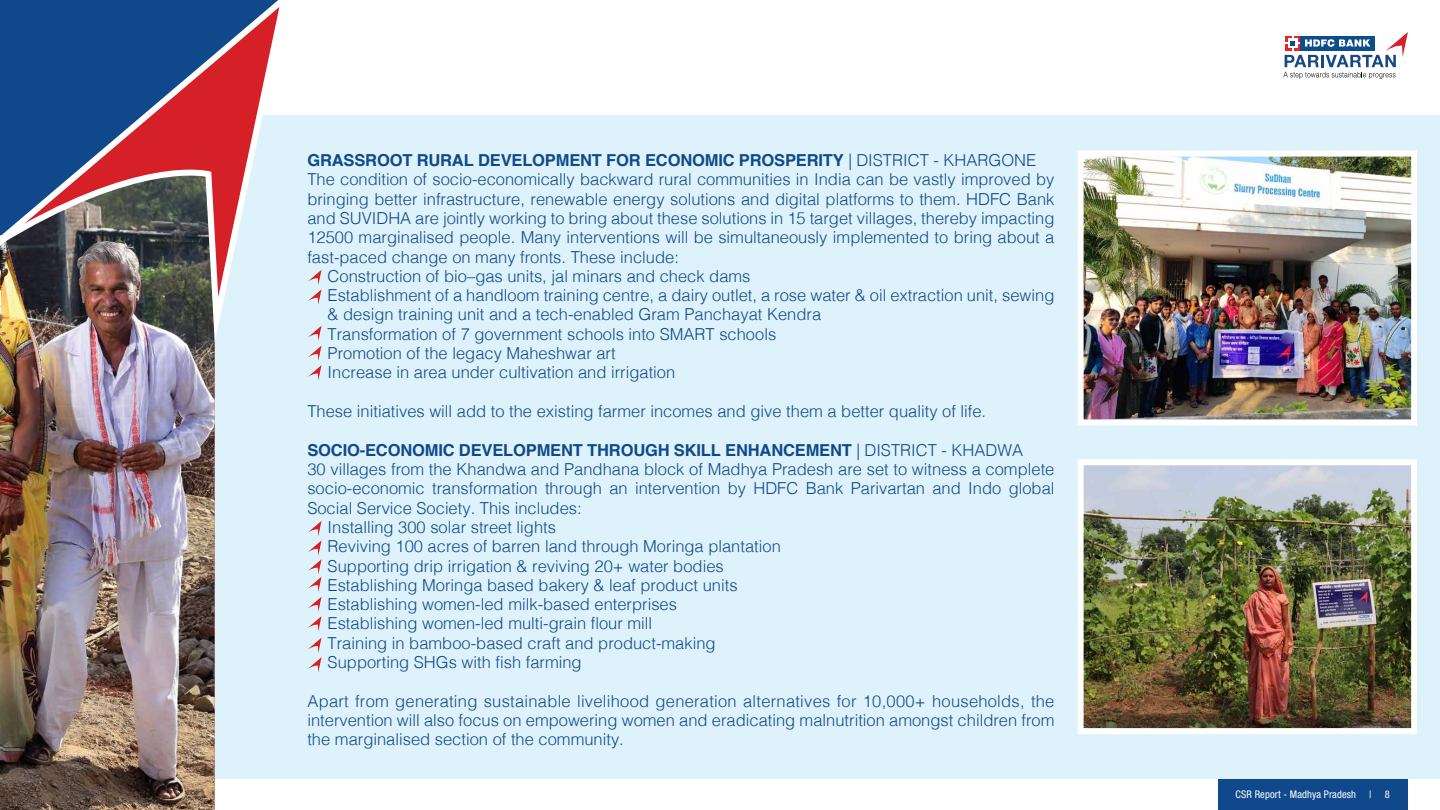
<style>
.page{position:relative;width:1440px;height:810px;background:#fff}
.page>*{position:absolute;margin:0;border:0;box-sizing:border-box;transform-origin:0 0}
.t1{font:300 16.5px/19.4px "Helvetica";color:#10498b;text-align:justify}
.t2{font:700 16.5px "Helvetica";letter-spacing:-.01em;color:#10498b}
.t3{font:condensed 10.5px "Helvetica Neue LT Std";letter-spacing:.01em;color:#fff}
.s1{font-weight:300}
</style>
<div class="page">
<div style="left:198px;top:115px;width:1242px;height:664px;background:#def2fb"></div>
<div style="left:1218px;top:779px;width:190px;height:31px;background:#10498b"></div>
<svg style="left:1283px;top:32px;width:125px;height:47px"></svg>
<img style="left:0;top:327px;width:218px;height:483px">
<svg style="left:308px;top:270px;width:14px;height:35px"></svg>
<svg style="left:308px;top:326px;width:14px;height:54px"></svg>
<svg style="left:308px;top:521px;width:14px;height:111px"></svg>
<svg style="left:308px;top:638px;width:14px;height:35px"></svg>
<img style="left:1085px;top:158px;width:325px;height:260px">
<div style="left:1078px;top:151px;width:339px;height:274px;border:6px solid #fff"></div>
<img style="left:1085px;top:466px;width:325px;height:261px">
<div style="left:1078px;top:459px;width:339px;height:275px;border:6px solid #fff"></div>
<img style="left:0;top:0;width:280px;height:327px">
<p class="t2" style="left:307px;top:150px;width:730px">GRASSROOT RURAL DEVELOPMENT FOR ECONOMIC PROSPERITY <span class="s1">| DISTRICT - KHARGONE</span></p>
<p class="t1" style="left:307px;top:169px;width:749px">The condition of socio-economically backward rural communities in India can be vastly improved by</p>
<p class="t1" style="left:307px;top:188px;width:749px">bringing better infrastructure, renewable energy solutions and digital platforms to them. HDFC Bank</p>
<p class="t1" style="left:307px;top:207px;width:749px">and SUVIDHA are jointly working to bring about these solutions in 15 target villages, thereby impacting</p>
<p class="t1" style="left:307px;top:227px;width:749px">12500 marginalised people. Many interventions will be simultaneously implemented to bring about a</p>
<p class="t1" style="left:307px;top:246px;width:373px">fast-paced change on many fronts. These include:</p>
<p class="t1" style="left:328px;top:265px;width:424px">Construction of bio–gas units, jal minars and check dams</p>
<p class="t1" style="left:328px;top:284px;width:728px">Establishment of a handloom training centre, a dairy outlet, a rose water &amp; oil extraction unit, sewing</p>
<p class="t1" style="left:328px;top:304px;width:495px">&amp; design training unit and a tech-enabled Gram Panchayat Kendra</p>
<p class="t1" style="left:328px;top:323px;width:450px">Transformation of 7 government schools into SMART schools</p>
<p class="t1" style="left:328px;top:342px;width:290px">Promotion of the legacy Maheshwar art</p>
<p class="t1" style="left:328px;top:362px;width:349px">Increase in area under cultivation and irrigation</p>
<p class="t1" style="left:307px;top:400px;width:680px">These initiatives will add to the existing farmer incomes and give them a better quality of life.</p>
<p class="t2" style="left:307px;top:440px;width:717px">SOCIO-ECONOMIC DEVELOPMENT THROUGH SKILL ENHANCEMENT <span class="s1">| DISTRICT - KHADWA</span></p>
<p class="t1" style="left:307px;top:458px;width:749px">30 villages from the Khandwa and Pandhana block of Madhya Pradesh are set to witness a complete</p>
<p class="t1" style="left:307px;top:478px;width:749px">socio-economic transformation through an intervention by HDFC Bank Parivartan and Indo global</p>
<p class="t1" style="left:307px;top:497px;width:276px">Social Service Society. This includes:</p>
<p class="t1" style="left:328px;top:516px;width:230px">Installing 300 solar street lights</p>
<p class="t1" style="left:328px;top:536px;width:455px">Reviving 100 acres of barren land through Moringa plantation</p>
<p class="t1" style="left:328px;top:555px;width:398px">Supporting drip irrigation &amp; reviving 20+ water bodies</p>
<p class="t1" style="left:328px;top:574px;width:412px">Establishing Moringa based bakery &amp; leaf product units</p>
<p class="t1" style="left:328px;top:593px;width:351px">Establishing women-led milk-based enterprises</p>
<p class="t1" style="left:328px;top:613px;width:326px">Establishing women-led multi-grain flour mill</p>
<p class="t1" style="left:328px;top:632px;width:390px">Training in bamboo-based craft and product-making</p>
<p class="t1" style="left:328px;top:651px;width:256px">Supporting SHGs with fish farming</p>
<p class="t1" style="left:307px;top:690px;width:749px">Apart from generating sustainable livelihood generation alternatives for 10,000+ households, the intervention will also focus on empowering women and eradicating malnutrition amongst children from the marginalised section of the community.</p>
<p class="t3" style="left:1236px;top:788px;width:122px">CSR Report - Madhya Pradesh</p>
<p class="t3" style="left:1369px;top:788px;width:4px">|</p>
<p class="t3" style="left:1385px;top:788px;width:7px">8</p>
</div>
